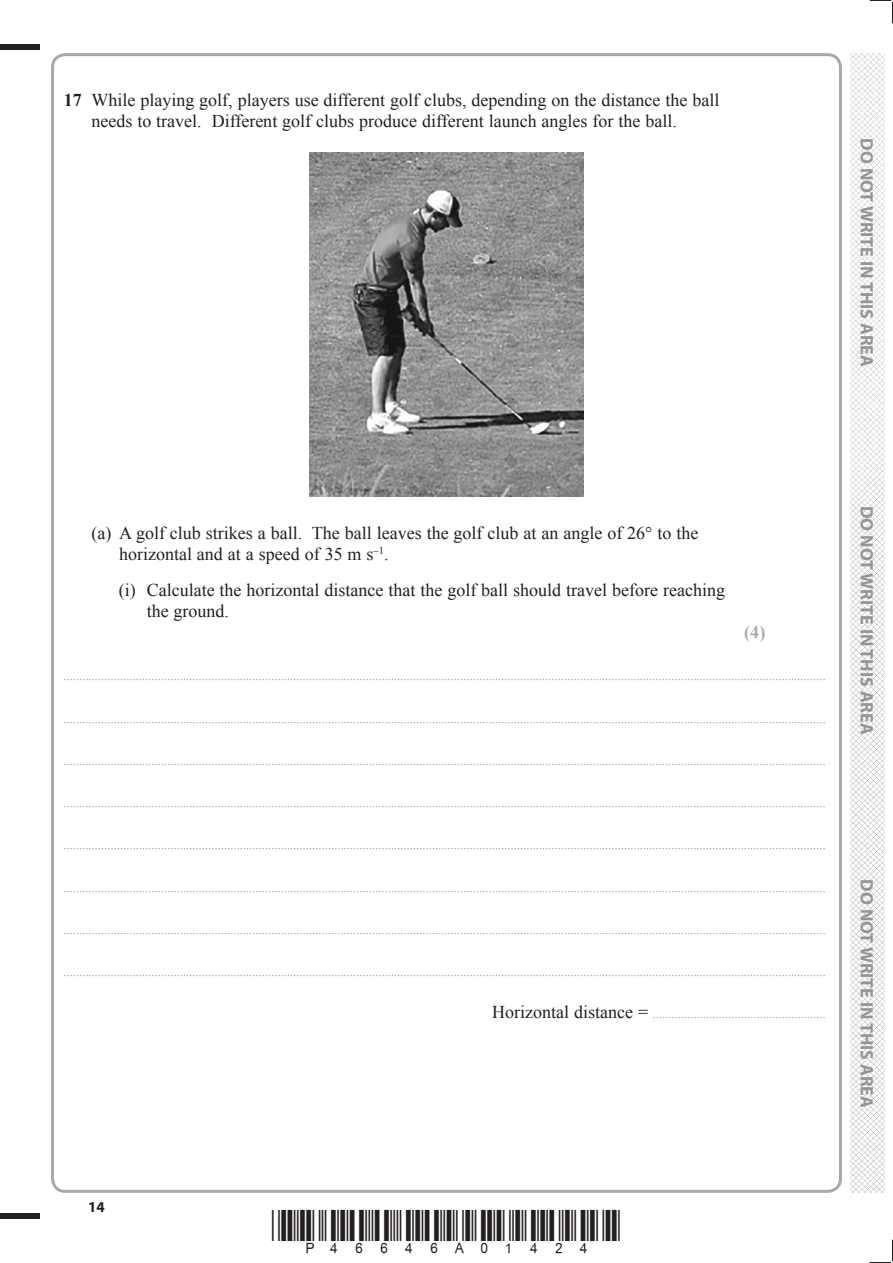
<style>
.page{position:relative;width:893px;height:1263px;background:#fff}
.page>*{position:absolute;margin:0;border:0;box-sizing:border-box;transform-origin:0 0}
.t1{font:18px/21px "Times New Roman";color:#231f20}
.t2{font:700 18px "Myriad Pro";color:#939598}
.t3{font:700 18px "Times New Roman";color:#a8a9ad}
.t4{font:700 15px "Myriad Pro";color:#231f20}
.t5{font:9px "Times New Roman";color:#231f20}
.s1{font-weight:700}
.s2{font-size:18px}
</style>
<div class="page">
<div style="left:0;top:44px;width:40px;height:5px;background:#231f20"></div>
<div style="left:0;top:1214px;width:40px;height:5px;background:#231f20"></div>
<svg style="left:870px;top:0;width:23px;height:23px"></svg>
<svg style="left:870px;top:1240px;width:23px;height:23px"></svg>
<img style="left:850px;top:53px;width:34px;height:1140px">
<img style="left:310px;top:152px;width:273px;height:345px">
<h1 class="t1" style="left:91px;top:89px;width:629px;text-indent:-28px"><span class="s1">17</span> While playing golf, players use different golf clubs, depending on the distance the ball needs to travel. Different golf clubs produce different launch angles for the ball.</h1>
<h1 class="t2" style="left:878px;top:138px;width:230px;rotate:90deg">DO NOT WRITE IN THIS AREA</h1>
<h1 class="t1" style="left:119px;top:522px;width:581px;text-indent:-28px">(a) A golf club strikes a ball. The ball leaves the golf club at an angle of 26 to the horizontal and at a speed of 35 m s<sup>–1</sup>.</h1>
<h1 class="t1" style="left:147px;top:579px;width:580px;text-indent:-28px">(i) Calculate the horizontal distance that the golf ball should travel before reaching the ground.</h1>
<h1 class="t3" style="left:744px;top:619px;width:23px">(4)</h1>
<p class="t5" style="left:64px;top:671px;width:763px">..................................................................................................................................................................................................................................................</p>
<p class="t5" style="left:64px;top:713px;width:763px">..................................................................................................................................................................................................................................................</p>
<p class="t5" style="left:64px;top:756px;width:763px">..................................................................................................................................................................................................................................................</p>
<p class="t5" style="left:64px;top:798px;width:763px">..................................................................................................................................................................................................................................................</p>
<p class="t5" style="left:64px;top:840px;width:763px">..................................................................................................................................................................................................................................................</p>
<p class="t5" style="left:64px;top:882px;width:763px">..................................................................................................................................................................................................................................................</p>
<p class="t5" style="left:64px;top:925px;width:763px">..................................................................................................................................................................................................................................................</p>
<p class="t5" style="left:64px;top:967px;width:763px">..................................................................................................................................................................................................................................................</p>
<p class="t5" style="left:492px;top:1009px;width:335px"><span class="s2">Horizontal distance =</span> .......................................................</p>
<h1 class="t2" style="left:878px;top:506px;width:230px;rotate:90deg">DO NOT WRITE IN THIS AREA</h1>
<h1 class="t2" style="left:878px;top:879px;width:230px;rotate:90deg">DO NOT WRITE IN THIS AREA</h1>
<h2 class="t4" style="left:88px;top:1197px;width:18px">14</h2>
</div>
